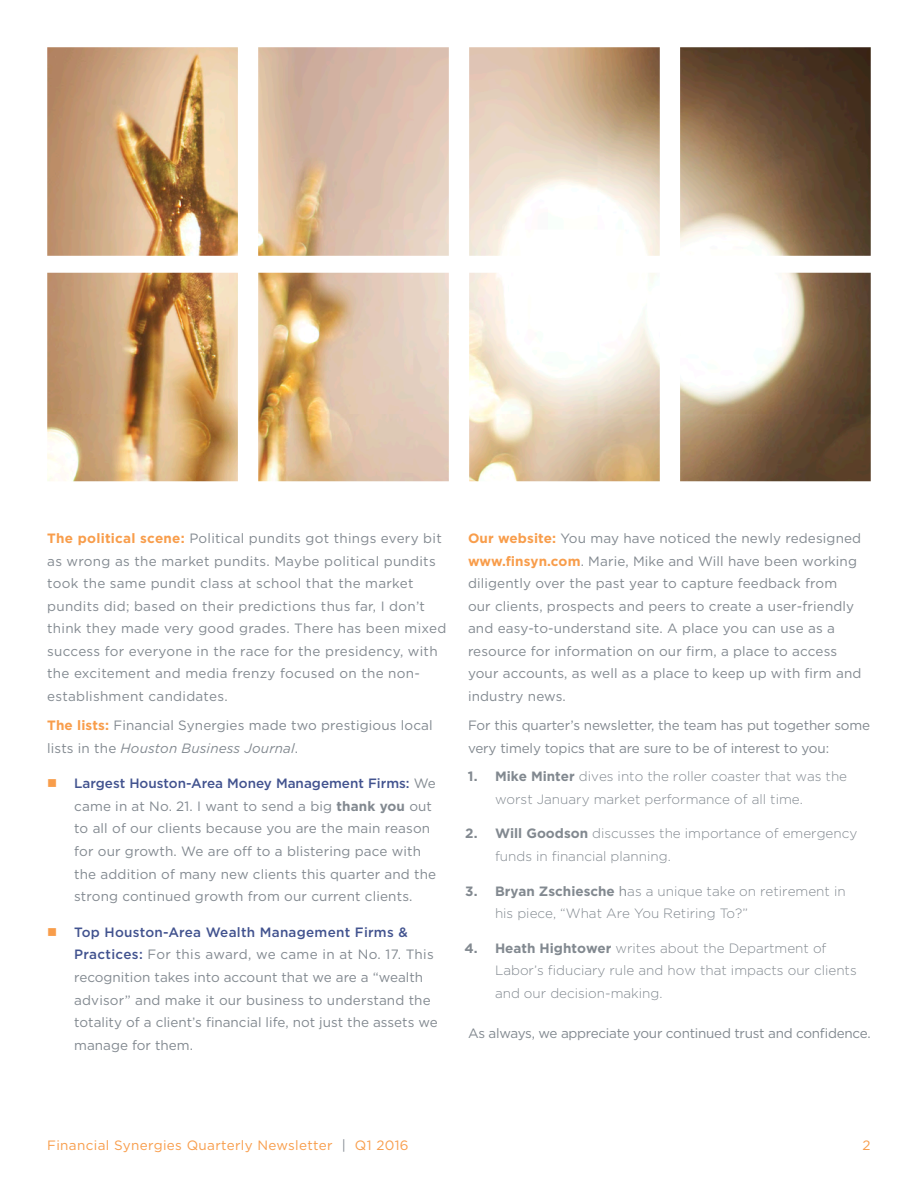
<style>
.page{position:relative;width:918px;height:1188px;background:#fff}
.page>*{position:absolute;margin:0;border:0;box-sizing:border-box;transform-origin:0 0}
.Body_9_14{font:13.5px/22.5px "Gotham";letter-spacing:.01em;color:#828990}
.t1{font:300 13.5px/22.5px "Gotham";color:#828990}
.Body_9_14-2{font:13.5px/22.5px "Gotham";letter-spacing:-.01em;color:#828990}
.Body_9_14-3{font:13.5px "Gotham";letter-spacing:-.02em;color:#828990}
.Body_9_14-4{font:13.5px "Gotham";letter-spacing:.025em;color:#f89d4b}
.s1{font-weight:700;color:#f89d4b}
.s2{font-style:italic}
.s3{font-weight:500;color:#42538f}
.s4{font-weight:700}
.s5{font-weight:400}
.s6{color:#828990}
</style>
<div class="page">
<img style="left:47px;top:47px;width:824px;height:434px">
<p class="Body_9_14" style="left:47px;top:527px;width:401px"><span class="s1">The political scene:</span> Political pundits got things every bit as wrong as the market pundits. Maybe political pundits took the same pundit class at school that the market pundits did; based on their predictions thus far, I don’t think they made very good grades. There has been mixed success for everyone in the race for the presidency, with the excitement and media frenzy focused on the non&shy;establishment candidates.</p>
<p class="Body_9_14" style="left:47px;top:714px;width:387px"><span class="s1">The lists:</span> Financial Synergies made two prestigious local lists in the <span class="s2">Houston Business Journal</span>.</p>
<p class="Body_9_14" style="left:74px;top:772px;width:364px"><span class="s3">Largest Houston-Area Money Management Firms:</span> We came in at No. 21. I want to send a big <span class="s4">thank you</span> out to all of our clients because you are the main reason for our growth. We are off to a blistering pace with the addition of many new clients this quarter and the strong continued growth from our current clients.</p>
<p class="Body_9_14" style="left:74px;top:921px;width:365px"><span class="s3">Top Houston-Area Wealth Management Firms &amp; Practices:</span> For this award, we came in at No. 17. This recognition takes into account that we are a “wealth advisor” and make it our business to understand the totality of a client’s financial life, not just the assets we manage for them.</p>
<p class="Body_9_14" style="left:468px;top:527px;width:395px"><span class="s1">Our website:</span> You may have noticed the newly redesigned <span class="s1">www.finsyn.com</span>. Marie, Mike and Will have been working diligently over the past year to capture feedback from our clients, prospects and peers to create a user-friendly and easy-to-understand site. A place you can use as a resource for information on our firm, a place to access your accounts, as well as a place to keep up with firm and industry news.</p>
<p class="Body_9_14-2" style="left:468px;top:714px;width:404px">For this quarter’s newsletter, the team has put together some very timely topics that are sure to be of interest to you:</p>
<p class="t1" style="left:495px;top:765px;width:354px;text-indent:-27px"><span class="s4">1. Mike Minter</span> dives into the roller coaster that was the worst January market performance of all time.</p>
<p class="t1" style="left:495px;top:822px;width:364px;text-indent:-30px"><span class="s4">2. Will Goodson</span> discusses the importance of emergency funds in financial planning.</p>
<p class="t1" style="left:495px;top:879px;width:352px;text-indent:-30px"><span class="s4">3. Bryan Zschiesche</span> <span class="s5">h</span>as a unique take on retirement in his piece, “What Are You Retiring To?”</p>
<p class="t1" style="left:495px;top:937px;width:363px;text-indent:-31px"><span class="s4">4. Heath Hightower</span> writes about the Department of<br>Labor’s fiduciary rule and how that impacts our clients and our decision-making.</p>
<p class="Body_9_14-3" style="left:468px;top:1025px;width:404px">As always, we appreciate your continued trust and confidence.</p>
<p class="Body_9_14-4" style="left:47px;top:1136px;width:363px">Financial Synergies Quarterly Newsletter <span class="s6">|</span> Q1 2016</p>
<p class="Body_9_14-4" style="left:863px;top:1136px;width:10px">2</p>
</div>
